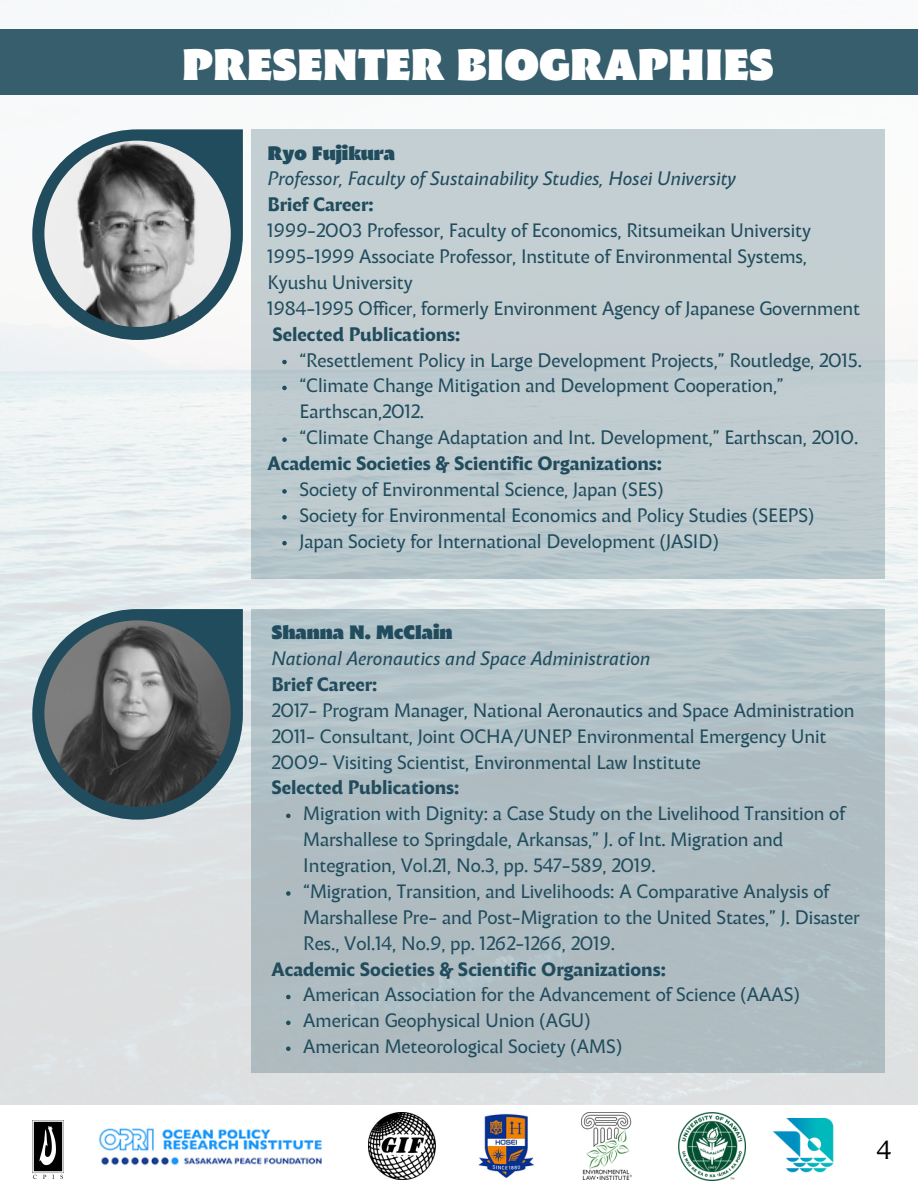
<style>
.page{position:relative;width:918px;height:1188px;background:#fff}
.page>*{position:absolute;margin:0;border:0;box-sizing:border-box;transform-origin:0 0}
.t1{font:42.3px "Malik Heavy Display";color:#fff}
.t2{font:25.5px "Malik";color:#000}
.t3{font:18.75px/25.8px "Malik";color:#204c5d}
.t4{font:700 18.75px "Malik";color:#204c5d}
.t5{font:italic 18.75px "Malik";color:#204c5d}
.t6{font:18.75px "Malik Heavy Display";color:#204c5d}
</style>
<div class="page">
<div style="left:0;top:29px;width:918px;height:66px;background:#365e6d"></div>
<div style="left:251px;top:609px;width:633px;height:464px;background:#afbdc2"></div>
<div style="left:251px;top:129px;width:633px;height:450px;background:#c3cdd0"></div>
<svg style="left:32px;top:129px;width:211px;height:211px"></svg>
<img style="left:44px;top:141px;width:187px;height:186px">
<svg style="left:32px;top:609px;width:211px;height:211px"></svg>
<img style="left:44px;top:620px;width:187px;height:186px">
<svg style="left:286px;top:814px;width:5px;height:4px"></svg>
<svg style="left:286px;top:891px;width:5px;height:5px"></svg>
<svg style="left:286px;top:995px;width:5px;height:4px"></svg>
<svg style="left:286px;top:1021px;width:5px;height:4px"></svg>
<svg style="left:286px;top:1046px;width:5px;height:5px"></svg>
<svg style="left:282px;top:360px;width:5px;height:4px"></svg>
<svg style="left:282px;top:386px;width:5px;height:4px"></svg>
<svg style="left:282px;top:437px;width:5px;height:5px"></svg>
<svg style="left:282px;top:489px;width:5px;height:5px"></svg>
<svg style="left:282px;top:515px;width:5px;height:5px"></svg>
<svg style="left:282px;top:541px;width:5px;height:4px"></svg>
<img style="left:32px;top:1121px;width:32px;height:58px">
<img style="left:774px;top:1119px;width:60px;height:54px">
<img style="left:99px;top:1128px;width:223px;height:38px">
<img style="left:478px;top:1113px;width:56px;height:66px">
<img style="left:368px;top:1112px;width:68px;height:68px">
<img style="left:581px;top:1112px;width:51px;height:68px">
<img style="left:678px;top:1113px;width:68px;height:67px">
<h1 class="t1" style="left:182px;top:49px;width:593px">PRESENTER BIOGRAPHIES</h1>
<p class="t6" style="left:268px;top:145px;width:129px">Ryo Fujikura</p>
<p class="t5" style="left:268px;top:171px;width:470px">Professor, Faculty of Sustainability Studies, Hosei University</p>
<p class="t4" style="left:268px;top:197px;width:108px">Brief Career:</p>
<p class="t3" style="left:268px;top:219px;width:594px">1999-2003 Professor, Faculty of Economics, Ritsumeikan University 1995-1999 Associate Professor, Institute of Environmental Systems, Kyushu University<br>1984-1995 Officer, formerly Environment Agency of Japanese Government</p>
<p class="t4" style="left:272px;top:327px;width:189px">Selected Publications:</p>
<p class="t3" style="left:299px;top:349px;width:564px">“Resettlement Policy in Large Development Projects,” Routledge, 2015. “Climate Change Mitigation and Development Cooperation,” Earthscan,2012.<br>“Climate Change Adaptation and Int. Development,” Earthscan, 2010.</p>
<p class="t3" style="left:299px;top:478px;width:516px">Society of Environmental Science, Japan (SES)<br>Society for Environmental Economics and Policy Studies (SEEPS)<br>Japan Society for International Development (JASID)</p>
<p class="t4" style="left:268px;top:456px;width:396px">Academic Societies &amp; Scientific Organizations:</p>
<p class="t6" style="left:271px;top:625px;width:183px">Shanna N. McClain</p>
<p class="t5" style="left:271px;top:651px;width:381px">National Aeronautics and Space Administration</p>
<p class="t4" style="left:271px;top:677px;width:108px">Brief Career:</p>
<p class="t3" style="left:271px;top:699px;width:585px">2017- Program Manager, National Aeronautics and Space Administration<br>2011- Consultant, Joint OCHA/UNEP Environmental Emergency Unit<br>2009- Visiting Scientist, Environmental Law Institute</p>
<p class="t4" style="left:271px;top:780px;width:189px">Selected Publications:</p>
<p class="t3" style="left:303px;top:803px;width:558px">Migration with Dignity: a Case Study on the Livelihood Transition of Marshallese to Springdale, Arkansas,” J. of Int. Migration and Integration, Vol.21, No.3, pp. 547-589, 2019.<br>“Migration, Transition, and Livelihoods: A Comparative Analysis of Marshallese Pre- and Post-Migration to the United States,” J. Disaster Res., Vol.14, No.9, pp. 1262-1266, 2019.</p>
<p class="t3" style="left:303px;top:984px;width:498px">American Association for the Advancement of Science (AAAS)<br>American Geophysical Union (AGU)<br>American Meteorological Society (AMS)</p>
<p class="t4" style="left:271px;top:962px;width:396px">Academic Societies &amp; Scientific Organizations:</p>
<h2 class="t2" style="left:877px;top:1140px;width:16px">4</h2>
</div>
